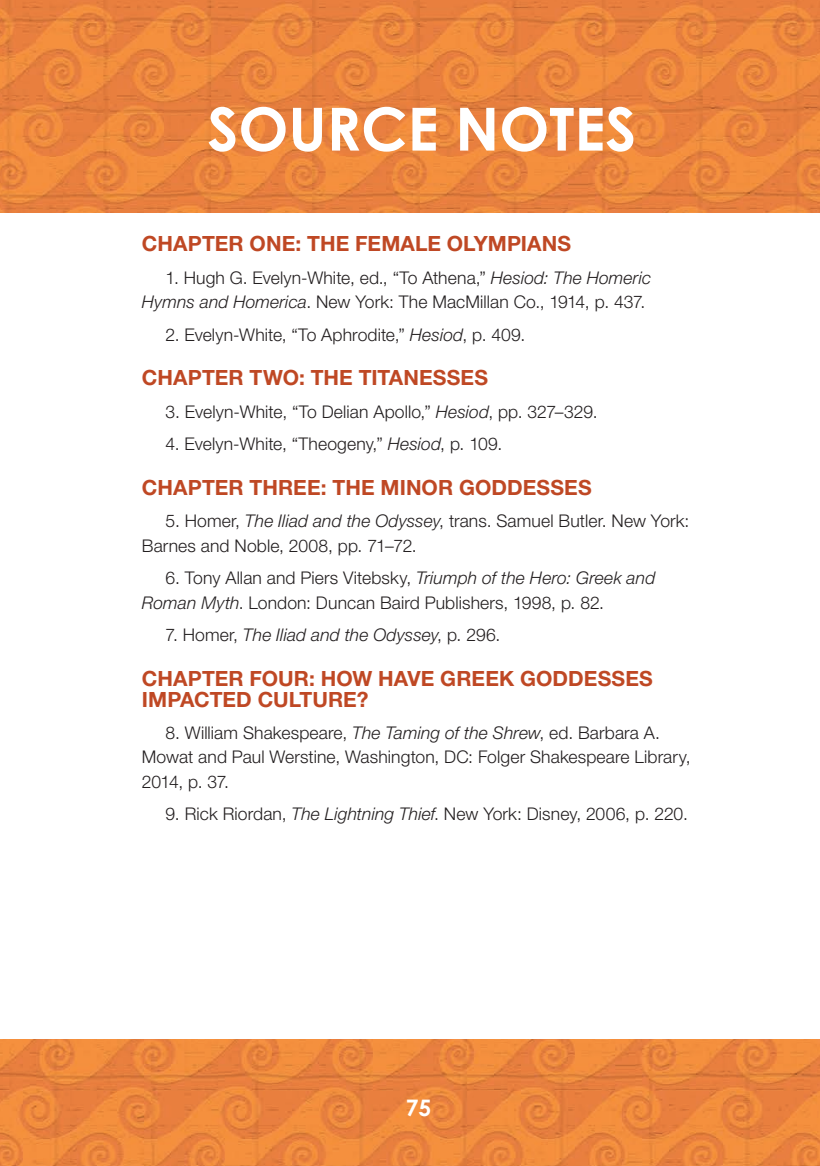
<style>
.page{position:relative;width:820px;height:1166px;background:#fff}
.page>*{position:absolute;margin:0;border:0;box-sizing:border-box;transform-origin:0 0}
.t1{font:700 59.5px "Century Gothic";color:#fff}
.t2{font:700 22.75px "Century Gothic";color:#fff}
.t3{font:700 21px/21px "Helvetica Neue LT Std";letter-spacing:.005em;color:#bf4824}
.t4{font:300 17.5px/24.5px "Helvetica Neue LT Std";letter-spacing:.005em;color:#231f20}
.t5{font:italic 300 17.5px "Helvetica Neue LT Std";letter-spacing:.005em;color:#231f20}
.s1{font-style:italic}
.s2{font-style:normal}
</style>
<div class="page">
<svg style="left:0;top:0;width:819px;height:212px;background:#ea843d"></svg>
<svg style="left:0;top:1040px;width:819px;height:126px;background:#eb853d"></svg>
<h1 class="t1" style="left:207px;top:84px;width:430px">SOURCE NOTES</h1>
<p class="t3" style="left:142px;top:233px;width:430px">CHAPTER ONE: THE FEMALE OLYMPIANS</p>
<p class="t4" style="left:142px;top:265px;width:510px;text-indent:24px">1. Hugh G. Evelyn-White, ed., “To Athena,” <span class="s1">Hesiod: The Homeric<br>Hymns and Homerica</span>. New York: The MacMillan Co., 1914, p. 437.</p>
<p class="t4" style="left:165px;top:322px;width:361px">2. Evelyn-White, “To Aphrodite,” <span class="s1">Hesiod</span>, p. 409.</p>
<p class="t3" style="left:142px;top:367px;width:347px">CHAPTER TWO: THE TITANESSES</p>
<p class="t4" style="left:165px;top:399px;width:433px">3. Evelyn-White, “To Delian Apollo,” <span class="s1">Hesiod</span>, pp. 327–329.</p>
<p class="t4" style="left:165px;top:431px;width:338px">4. Evelyn-White, “Theogeny,” <span class="s1">Hesiod</span>, p. 109.</p>
<p class="t3" style="left:142px;top:476px;width:451px">CHAPTER THREE: THE MINOR GODDESSES</p>
<p class="t4" style="left:142px;top:508px;width:548px;text-indent:24px">5. Homer, <span class="s1">The Iliad and the Odyssey</span>, trans. Samuel Butler. New York:<br>Barnes and Noble, 2008, pp. 71–72.</p>
<p class="t4" style="left:142px;top:565px;width:514px;text-indent:24px">6. Tony Allan and Piers Vitebsky, <span class="s1">Triumph of the Hero: Greek and<br>Roman Myth</span>. London: Duncan Baird Publishers, 1998, p. 82.</p>
<p class="t5" style="left:165px;top:624px;width:336px"><span class="s2">7. Homer,</span> The Iliad and the Odyssey<span class="s2">, p. 296.</span></p>
<p class="t3" style="left:142px;top:667px;width:512px">CHAPTER FOUR: HOW HAVE GREEK GODDESSES<br>IMPACTED CULTURE?</p>
<p class="t4" style="left:142px;top:720px;width:549px;text-indent:24px">8. William Shakespeare, <span class="s1">The Taming of the Shrew</span>, ed. Barbara A.<br>Mowat and Paul Werstine, Washington, DC: Folger Shakespeare Library,<br>2014, p. 37.</p>
<p class="t4" style="left:165px;top:801px;width:523px">9. Rick Riordan, <span class="s1">The Lightning Thief</span>. New York: Disney, 2006, p. 220.</p>
<h2 class="t2" style="left:405px;top:1090px;width:27px">75</h2>
</div>
